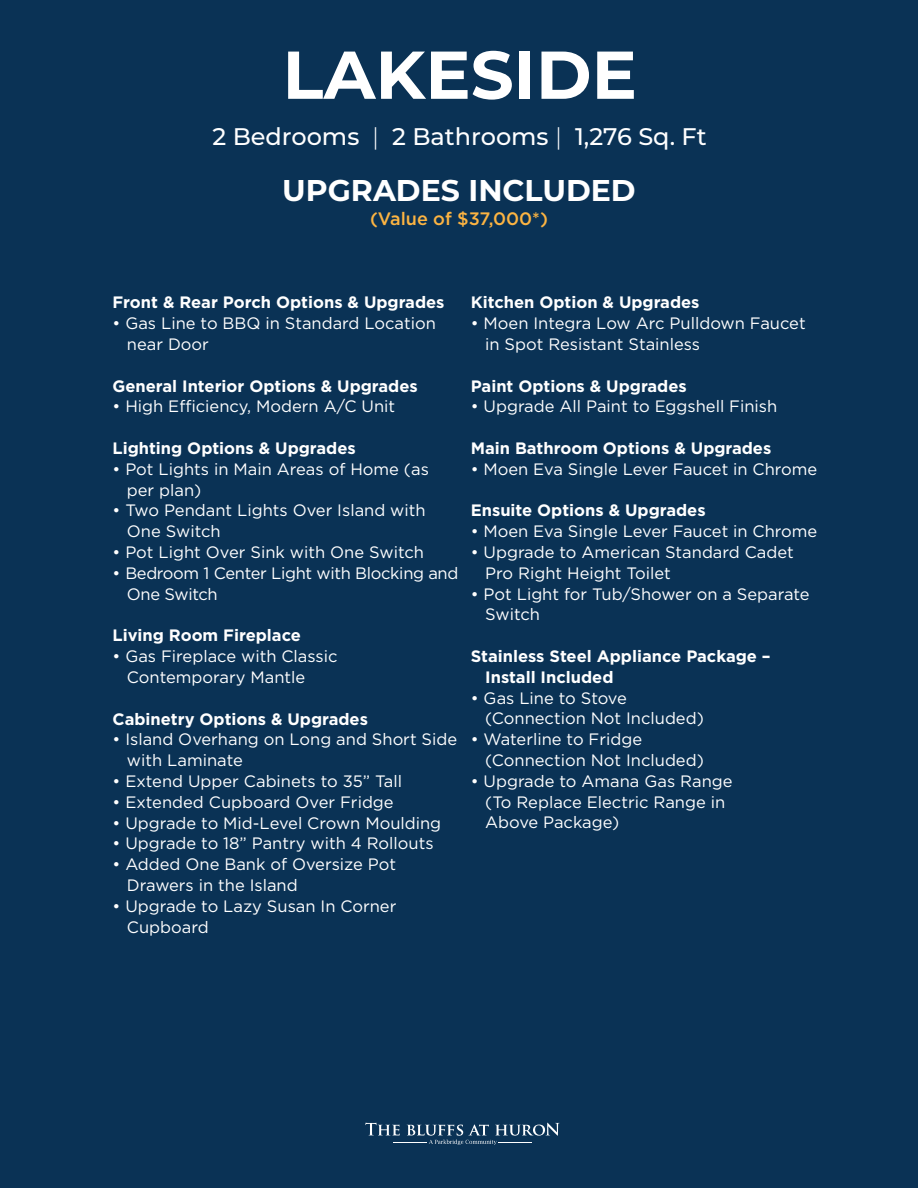
<style>
.page{position:relative;width:918px;height:1188px;background:#fff}
.page>*{position:absolute;margin:0;border:0;box-sizing:border-box;transform-origin:0 0}
.t1{font:700 67.5px "Montserrat";color:#fff}
.t2{font:700 30px "Montserrat";color:#fff}
.t3{font:500 24px "Montserrat";color:#fff}
.t4{font:500 18px "Gotham";color:#fcb442}
.t5{font:16.5px/20.9px "Gotham";color:#fff}
.t6{font:700 16.5px/20.9px "Gotham";color:#fff}
.t7{font:16.5px/20.9px "Gotham";letter-spacing:-.02em;color:#fff}
.s1{font-weight:300}
</style>
<div class="page">
<div style="left:1px;top:0;width:917px;height:1188px;background:#0a3255"></div>
<svg style="left:365px;top:1123px;width:35px;height:12px"></svg>
<hr style="left:394px;top:1142px;width:33px;height:1px;background:#fff">
<svg style="left:407px;top:1123px;width:153px;height:22px"></svg>
<h1 class="t1" style="left:283px;top:26px;width:356px">LAKESIDE</h1>
<h3 class="t3" style="left:213px;top:119px;width:496px">2 Bedrooms <span class="s1">|</span> 2 Bathrooms <span class="s1">|</span> 1,276 Sq. Ft</h3>
<h2 class="t2" style="left:282px;top:168px;width:355px">UPGRADES INCLUDED</h2>
<p class="t4" style="left:370px;top:207px;width:179px">(Value of $37,000*)</p>
<p class="t6" style="left:113px;top:292px;width:334px">Front &amp; Rear Porch Options &amp; Upgrades</p>
<p class="t5" style="left:127px;top:313px;width:310px;text-indent:-14px">• Gas Line to BBQ in Standard Location near Door</p>
<p class="t6" style="left:113px;top:375px;width:307px">General Interior Options &amp; Upgrades</p>
<p class="t5" style="left:113px;top:396px;width:284px">• High Efficiency, Modern A/C Unit</p>
<p class="t6" style="left:113px;top:438px;width:245px">Lighting Options &amp; Upgrades</p>
<p class="t5" style="left:127px;top:458px;width:303px;text-indent:-14px">• Pot Lights in Main Areas of Home (as per plan)</p>
<p class="t5" style="left:127px;top:500px;width:300px;text-indent:-14px">• Two Pendant Lights Over Island with<br>One Switch</p>
<p class="t5" style="left:113px;top:541px;width:313px">• Pot Light Over Sink with One Switch</p>
<p class="t7" style="left:127px;top:562px;width:333px;text-indent:-14px">• Bedroom 1 Center Light with Blocking and<br>One Switch</p>
<p class="t6" style="left:113px;top:625px;width:190px">Living Room Fireplace</p>
<p class="t5" style="left:127px;top:646px;width:212px;text-indent:-14px">• Gas Fireplace with Classic<br>Contemporary Mantle</p>
<p class="t6" style="left:113px;top:708px;width:257px">Cabinetry Options &amp; Upgrades</p>
<p class="t5" style="left:127px;top:729px;width:332px;text-indent:-14px">• Island Overhang on Long and Short Side with Laminate</p>
<p class="t5" style="left:113px;top:770px;width:291px">• Extend Upper Cabinets to 35” Tall</p>
<p class="t5" style="left:113px;top:791px;width:283px">• Extended Cupboard Over Fridge</p>
<p class="t5" style="left:113px;top:812px;width:330px">• Upgrade to Mid-Level Crown Moulding</p>
<p class="t5" style="left:113px;top:833px;width:323px">• Upgrade to 18” Pantry with 4 Rollouts</p>
<p class="t5" style="left:127px;top:854px;width:271px;text-indent:-14px">• Added One Bank of Oversize Pot<br>Drawers in the Island</p>
<p class="t5" style="left:127px;top:895px;width:271px;text-indent:-14px">• Upgrade to Lazy Susan In Corner<br>Cupboard</p>
<p class="t6" style="left:471px;top:292px;width:230px">Kitchen Option &amp; Upgrades</p>
<p class="t5" style="left:485px;top:312px;width:322px;text-indent:-14px">• Moen Integra Low Arc Pulldown Faucet in Spot Resistant Stainless</p>
<p class="t6" style="left:471px;top:375px;width:218px">Paint Options &amp; Upgrades</p>
<p class="t5" style="left:471px;top:396px;width:308px">• Upgrade All Paint to Eggshell Finish</p>
<p class="t6" style="left:471px;top:438px;width:302px">Main Bathroom Options &amp; Upgrades</p>
<p class="t5" style="left:471px;top:458px;width:348px">• Moen Eva Single Lever Faucet in Chrome</p>
<p class="t6" style="left:471px;top:500px;width:236px">Ensuite Options &amp; Upgrades</p>
<p class="t5" style="left:471px;top:521px;width:348px">• Moen Eva Single Lever Faucet in Chrome</p>
<p class="t5" style="left:485px;top:541px;width:310px;text-indent:-14px">• Upgrade to American Standard Cadet<br>Pro Right Height Toilet</p>
<p class="t5" style="left:485px;top:583px;width:326px;text-indent:-14px">• Pot Light for Tub/Shower on a Separate<br>Switch</p>
<p class="t6" style="left:485px;top:646px;width:287px;text-indent:-14px">Stainless Steel Appliance Package –<br>Install Included</p>
<p class="t5" style="left:485px;top:687px;width:220px;text-indent:-14px">• Gas Line to Stove (Connection Not Included)</p>
<p class="t5" style="left:485px;top:729px;width:220px;text-indent:-14px">• Waterline to Fridge (Connection Not Included)</p>
<p class="t5" style="left:485px;top:770px;width:249px;text-indent:-14px">• Upgrade to Amana Gas Range (To Replace Electric Range in<br>Above Package)</p>
</div>
